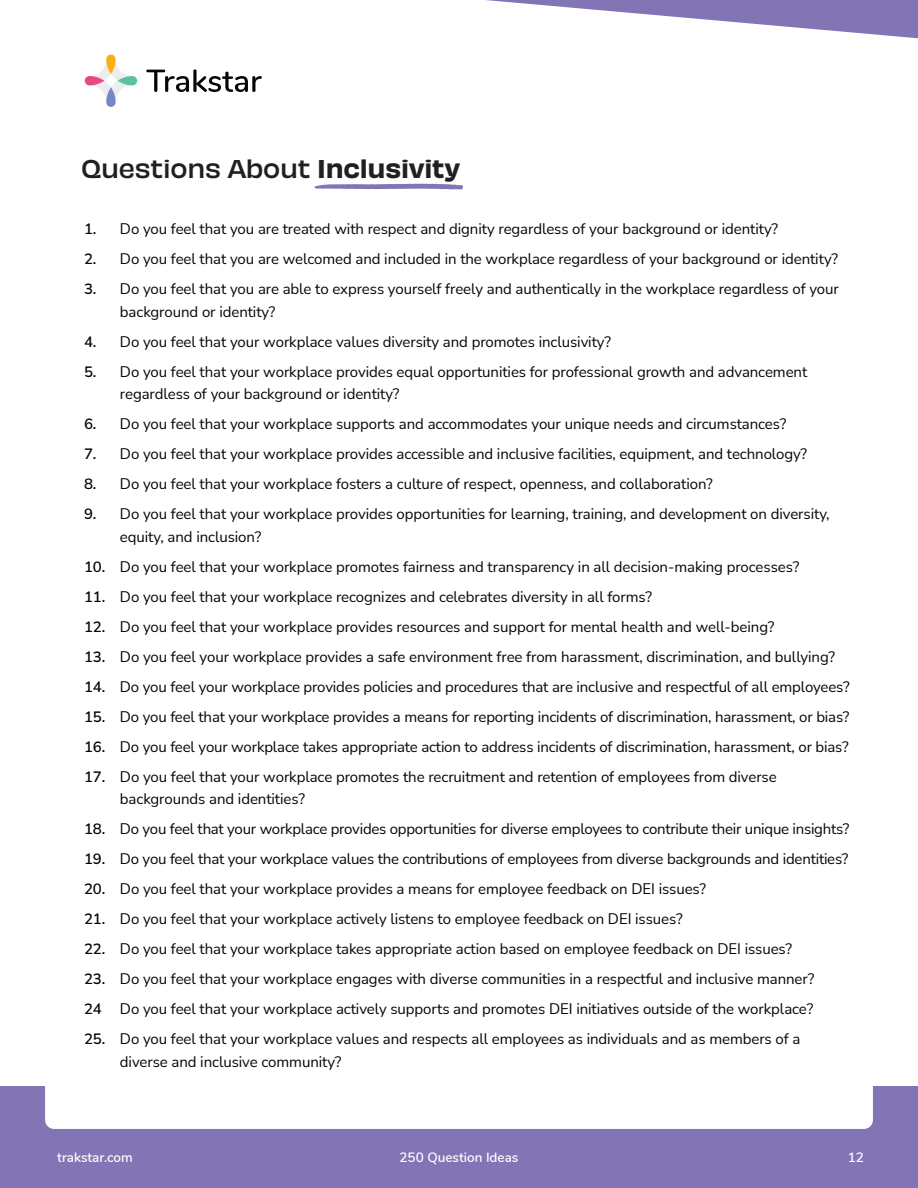
<style>
.page{position:relative;width:918px;height:1188px;background:#fff}
.page>*{position:absolute;margin:0;border:0;box-sizing:border-box;transform-origin:0 0}
.t1{font:500 24px "Obviously";letter-spacing:-.01em;color:#231f20}
.t2{font:15px/30px "Nunito Sans";letter-spacing:-.005em;color:#050504}
.t3{font:600 15px/30px "Nunito Sans";letter-spacing:-.005em;color:#050504;text-align:justify}
.t4{font:600 13.5px "Nunito";color:#fff}
.s1{font-family:"Obviously Semi";font-weight:400}
</style>
<div class="page">
<div style="left:0;top:1086px;width:918px;height:102px;background:#8374b5"></div>
<div style="left:45px;top:1086px;width:828px;height:43px;background:#fff"></div>
<svg style="left:486px;top:0;width:432px;height:39px"></svg>
<svg style="left:89px;top:64px;width:43px;height:33px"></svg>
<svg style="left:85px;top:76px;width:19px;height:9px"></svg>
<svg style="left:106px;top:87px;width:10px;height:20px"></svg>
<svg style="left:118px;top:76px;width:19px;height:9px"></svg>
<svg style="left:106px;top:55px;width:10px;height:19px"></svg>
<svg style="left:146px;top:69px;width:116px;height:23px"></svg>
<svg style="left:314px;top:184px;width:149px;height:6px"></svg>
<h1 class="t1" style="left:81px;top:150px;width:381px">Questions About <span class="s1">Inclusivity</span></h1>
<p class="t3" style="left:84px;top:213px;width:14px">1.<br>2.<br>3.</p>
<p class="t3" style="left:84px;top:326px;width:14px">4.<br>5.</p>
<p class="t3" style="left:84px;top:408px;width:14px">6.<br>7.<br>8.<br>9.</p>
<p class="t3" style="left:84px;top:551px;width:23px">10.<br>11.<br>12.<br>13.<br>14.<br>15.<br>16.<br>17.</p>
<p class="t3" style="left:84px;top:813px;width:23px;text-align:left">18.<br>19.<br>20.<br>21.<br>22.<br>23.<br>24<br>25.</p>
<p class="t2" style="left:120px;top:213px;width:720px">Do you feel that you are treated with respect and dignity regardless of your background or identity?<br>Do you feel that you are welcomed and included in the workplace regardless of your background or identity?<br>Do you feel that you are able to express yourself freely and authentically in the workplace regardless of your</p>
<p class="t2" style="left:120px;top:296px;width:689px">background or identity?<br>Do you feel that your workplace values diversity and promotes inclusivity?<br>Do you feel that your workplace provides equal opportunities for professional growth and advancement</p>
<p class="t2" style="left:120px;top:378px;width:711px">regardless of your background or identity?<br>Do you feel that your workplace supports and accommodates your unique needs and circumstances?<br>Do you feel that your workplace provides accessible and inclusive facilities, equipment, and technology?<br>Do you feel that your workplace fosters a culture of respect, openness, and collaboration?<br>Do you feel that your workplace provides opportunities for learning, training, and development on diversity,</p>
<p class="t2" style="left:120px;top:521px;width:731px">equity, and inclusion?<br>Do you feel that your workplace promotes fairness and transparency in all decision-making processes?<br>Do you feel that your workplace recognizes and celebrates diversity in all forms?<br>Do you feel that your workplace provides resources and support for mental health and well-being?<br>Do you feel your workplace provides a safe environment free from harassment, discrimination, and bullying?<br>Do you feel your workplace provides policies and procedures that are inclusive and respectful of all employees?<br>Do you feel that your workplace provides a means for reporting incidents of discrimination, harassment, or bias?<br>Do you feel your workplace takes appropriate action to address incidents of discrimination, harassment, or bias?<br>Do you feel that your workplace promotes the recruitment and retention of employees from diverse</p>
<p class="t2" style="left:120px;top:783px;width:731px">backgrounds and identities?<br>Do you feel that your workplace provides opportunities for diverse employees to contribute their unique insights?<br>Do you feel that your workplace values the contributions of employees from diverse backgrounds and identities?<br>Do you feel that your workplace provides a means for employee feedback on DEI issues?<br>Do you feel that your workplace actively listens to employee feedback on DEI issues?<br>Do you feel that your workplace takes appropriate action based on employee feedback on DEI issues?<br>Do you feel that your workplace engages with diverse communities in a respectful and inclusive manner?<br>Do you feel that your workplace actively supports and promotes DEI initiatives outside of the workplace?<br>Do you feel that your workplace values and respects all employees as individuals and as members of a</p>
<p class="t2" style="left:120px;top:1046px;width:223px">diverse and inclusive community?</p>
<p class="t4" style="left:57px;top:1147px;width:77px">trakstar.com</p>
<p class="t4" style="left:400px;top:1147px;width:120px">250 Question Ideas</p>
<p class="t4" style="left:848px;top:1147px;width:18px">12</p>
</div>
